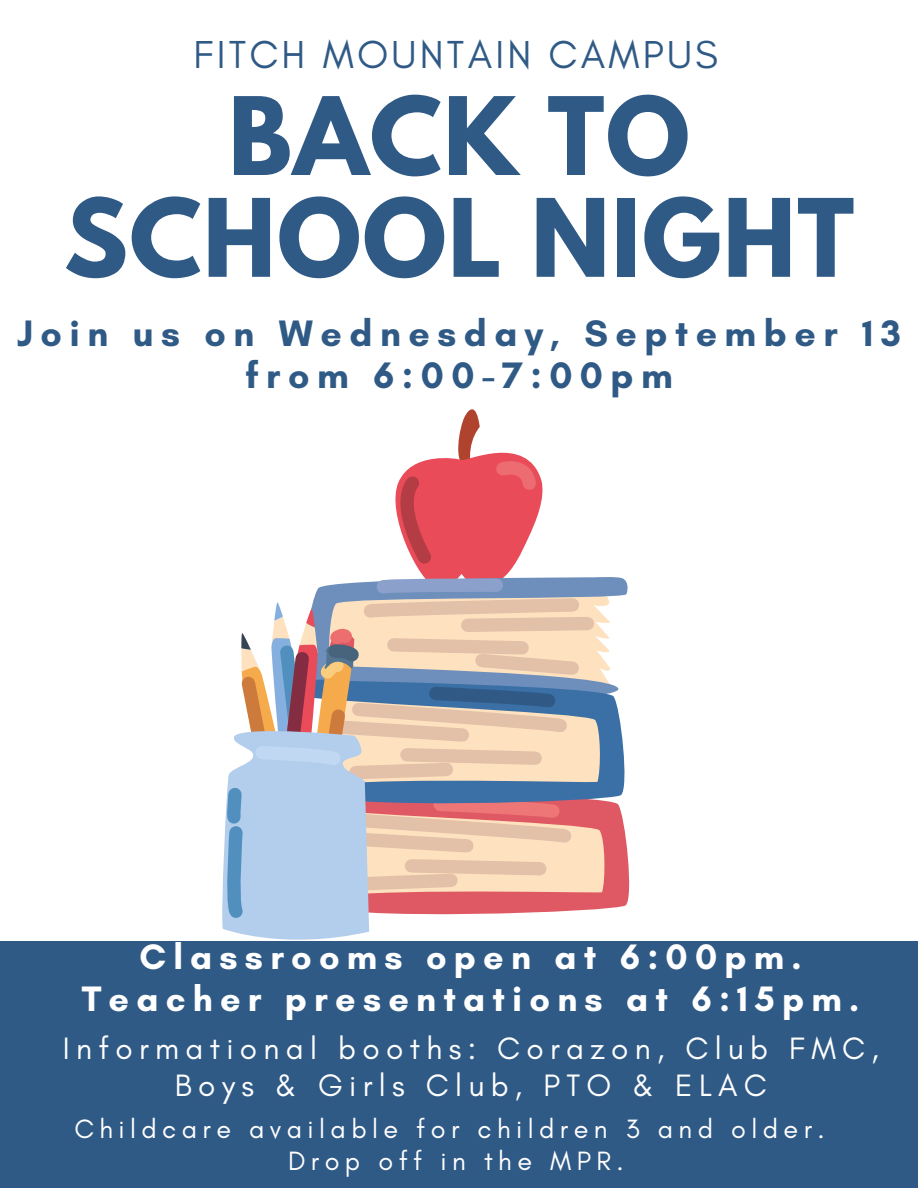
<style>
.page{position:relative;width:918px;height:1188px;background:#fff}
.page>*{position:absolute;margin:0;border:0;box-sizing:border-box;transform-origin:0 0}
.t1{font:700 95.7px/101.9px "League Spartan";letter-spacing:.015em;color:#305a86;text-align:center}
.t2{font:39.75px "Glacial Indifference";letter-spacing:.08em;color:#305a86}
.t3{font:700 37.5px "Glacial Indifference";letter-spacing:.2em;color:#305a86}
.t4{font:700 36px "Glacial Indifference";letter-spacing:.2em;color:#fff}
.t5{font:31.5px/36.8px "Glacial Indifference";letter-spacing:.2em;color:#fff;text-align:center}
.t6{font:27px "Glacial Indifference";letter-spacing:.2em;color:#fff}
</style>
<div class="page">
<div style="left:0;top:941px;width:918px;height:247px;background:#305a86"></div>
<svg style="left:222px;top:409px;width:408px;height:531px"></svg>
<p class="t2" style="left:194px;top:30px;width:526px">FITCH MOUNTAIN CAMPUS</p>
<p class="t1" style="left:64px;top:98px;width:792px">BACK TO<br>SCHOOL NIGHT</p>
<p class="t3" style="left:17px;top:310px;width:885px">Join us on Wednesday, September 13</p>
<p class="t3" style="left:245px;top:353px;width:429px">from 6:00-7:00pm</p>
<p class="t4" style="left:139px;top:935px;width:664px">Classrooms open at 6:00pm.</p>
<p class="t4" style="left:82px;top:977px;width:779px">Teacher presentations at 6:15pm.</p>
<p class="t5" style="left:63px;top:1030px;width:818px">Informational booths: Corazon, Club FMC,<br>Boys &amp; Girls Club, PTO &amp; ELAC</p>
<p class="t6" style="left:74px;top:1113px;width:752px">Childcare available for children 3 and older.</p>
<p class="t6" style="left:288px;top:1144px;width:337px">Drop off in the MPR.</p>
</div>
